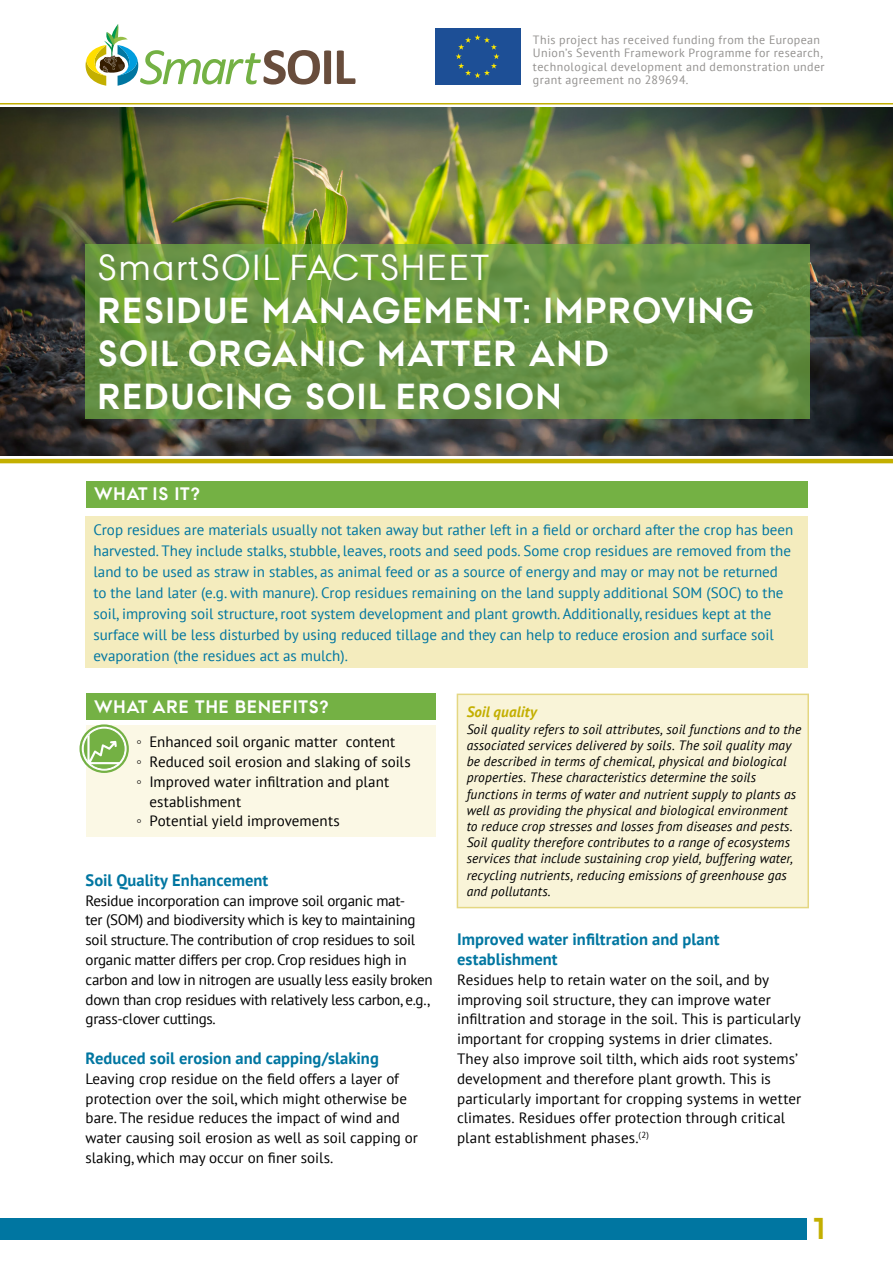
<style>
.page{position:relative;width:893px;height:1263px;background:#fff}
.page>*{position:absolute;margin:0;border:0;box-sizing:border-box;transform-origin:0 0}
.t1{font:700 36px/43.2px "AU Passata";letter-spacing:.06em;color:#fff}
.t2{font:36px "AU Passata";letter-spacing:.06em;color:#fff}
.t3{font:700 30px "AU Passata";color:#c3af00}
.t4{font:700 18px "AU Passata";letter-spacing:.06em;color:#fff}
.t5{font:700 16.5px/19.8px "PT Sans";color:#0076a1}
.t6{font:15px/19.8px "PT Sans";color:#000}
.t7{font:15px/21px "PT Sans";color:#0076a1}
.t8{font:15px/19.8px "PT Sans";letter-spacing:-.02em;color:#000}
.t9{font:italic 700 15px "PT Sans";letter-spacing:.005em;color:#c3af00}
.t10{font:italic 13.5px/16.2px "PT Sans";letter-spacing:.01em;color:#000}
.t11{font:12px/13.5px "PT Sans";letter-spacing:.035em;color:#949290}
.s1{font-family:"Georgia"}
</style>
<div class="page">
<svg style="left:27px;top:104px;width:437px;height:4px"></svg>
<img style="left:0;top:108px;width:893px;height:348px">
<div style="left:86px;top:725px;width:350px;height:111px;background:#fbf8e5"></div>
<hr style="left:0;top:103px;width:893px;height:1px;background:#c3af00">
<hr style="left:0;top:459px;width:893px;height:4px;background:#c3af00">
<div style="left:85px;top:516px;width:722px;height:152px;background:#f4ecbe"></div>
<div style="left:86px;top:481px;width:721px;height:26px;background:#74b144"></div>
<div style="left:86px;top:694px;width:350px;height:26px;background:#74b144"></div>
<div style="left:1px;top:1218px;width:806px;height:22px;background:#0076a1"></div>
<div style="left:435px;top:28px;width:85px;height:57px;background:#1d4f96"></div>
<svg style="left:86px;top:24px;width:413px;height:62px"></svg>
<svg style="left:81px;top:725px;width:47px;height:47px"></svg>
<div style="left:79px;top:724px;width:50px;height:49px;border:2px solid #74b144;border-radius:50%"></div>
<svg style="left:83px;top:728px;width:42px;height:41px"></svg>
<div style="left:83px;top:728px;width:42px;height:42px;border:1px solid #fff;border-radius:50%"></div>
<svg style="left:87px;top:732px;width:33px;height:32px"></svg>
<svg style="left:86px;top:244px;width:724px;height:175px;background:#6a9544"></svg>
<div style="left:457px;top:694px;width:351px;height:213px;background:#f9f4d8"></div>
<div style="left:457px;top:694px;width:352px;height:214px;border:2px solid #e4d782"></div>
<p class="t11" style="left:533px;top:32px;width:293px">This project has received funding from the European Union’s Seventh Framework Programme for research, technological development and demonstration under grant agreement no 289694.</p>
<h1 class="t2" style="left:98px;top:246px;width:393px">SMARTSOIL FACTSHEET</h1>
<h1 class="t1" style="left:98px;top:289px;width:223px">RESI DUE MANA</h1>
<h1 class="t1" style="left:372px;top:289px;width:55px">GEMENT</h1>
<h1 class="t1" style="left:523px;top:289px;width:232px">: IMPROVING</h1>
<h1 class="t1" style="left:98px;top:332px;width:196px">SOIL ORGANI</h1>
<h1 class="t1" style="left:338px;top:332px;width:64px">C MATTER</h1>
<h1 class="t1" style="left:98px;top:332px;width:512px;text-indent:432px">AN D<br>REDUCING SOIL EROSION</h1>
<p class="t4" style="left:95px;top:484px;width:107px">WHAT IS IT?</p>
<p class="t7" style="left:94px;top:518px;width:701px">Crop residues are materials usually not taken away but rather left in a field or orchard after the crop has been harvested. They include stalks, stubble, leaves, roots and seed pods. Some crop residues are removed from the land to be used as straw in stables, as animal feed or as a source of energy and may or may not be returned to the land later (e.g. with manure). Crop residues remaining on the land supply additional SOM (SOC) to the soil, improving soil structure, root system development and plant growth. Additionally, residues kept at the surface will be less disturbed by using reduced tillage and they can help to reduce erosion and surface soil evaporation (the residues act as mulch).</p>
<p class="t4" style="left:95px;top:696px;width:236px">WHAT ARE THE BENEFITS?</p>
<p class="t6" style="left:137px;top:731px;width:260px"><span class="s1">◦</span> Enhanced soil organic matter content</p>
<p class="t6" style="left:137px;top:751px;width:276px"><span class="s1">◦</span> Reduced soil erosion and slaking of soils</p>
<p class="t6" style="left:137px;top:771px;width:254px"><span class="s1">◦</span> Improved water infiltration and plant</p>
<p class="t6" style="left:149px;top:791px;width:93px">establishment</p>
<p class="t6" style="left:137px;top:811px;width:205px"><span class="s1">◦</span> Potential yield improvements</p>
<p class="t5" style="left:86px;top:870px;width:184px">Soil Quality Enhancement</p>
<p class="t8" style="left:86px;top:890px;width:349px">Residue incorporation can improve soil organic mat-<br>ter (SOM) and biodiversity which is key to maintaining soil structure. The contribution of crop residues to soil organic matter differs per crop. Crop residues high in carbon and low in nitrogen are usually less easily broken down than crop residues with relatively less carbon, e.g., grass-clover cuttings.</p>
<p class="t5" style="left:86px;top:1048px;width:295px">Reduced soil erosion and capping/slaking</p>
<p class="t6" style="left:86px;top:1068px;width:334px">Leaving crop residue on the field offers a layer of protection over the soil, which might otherwise be bare. The residue reduces the impact of wind and water causing soil erosion as well as soil capping or slaking, which may occur on finer soils.</p>
<p class="t9" style="left:467px;top:702px;width:72px">Soil quality</p>
<p class="t10" style="left:467px;top:720px;width:336px">Soil quality refers to soil attributes, soil functions and to the associated services delivered by soils. The soil quality may be described in terms of chemical, physical and biological properties. These characteristics determine the soils functions in terms of water and nutrient supply to plants as well as providing the physical and biological environment to reduce crop stresses and losses from diseases and pests.<br>Soil quality therefore contributes to a range of ecosystems services that include sustaining crop yield, buffering water, recycling nutrients, reducing emissions of greenhouse gas and pollutants.</p>
<p class="t5" style="left:457px;top:929px;width:264px">Improved water infiltration and plant establishment</p>
<p class="t6" style="left:457px;top:969px;width:346px">Residues help to retain water on the soil, and by improving soil structure, they can improve water infiltration and storage in the soil. This is particularly important for cropping systems in drier climates.<br>They also improve soil tilth, which aids root systems’ development and therefore plant growth. This is particularly important for cropping systems in wetter climates. Residues offer protection through critical plant establishment phases.<sup>(2)</sup></p>
<h2 class="t3" style="left:811px;top:1211px;width:19px">1</h2>
</div>
